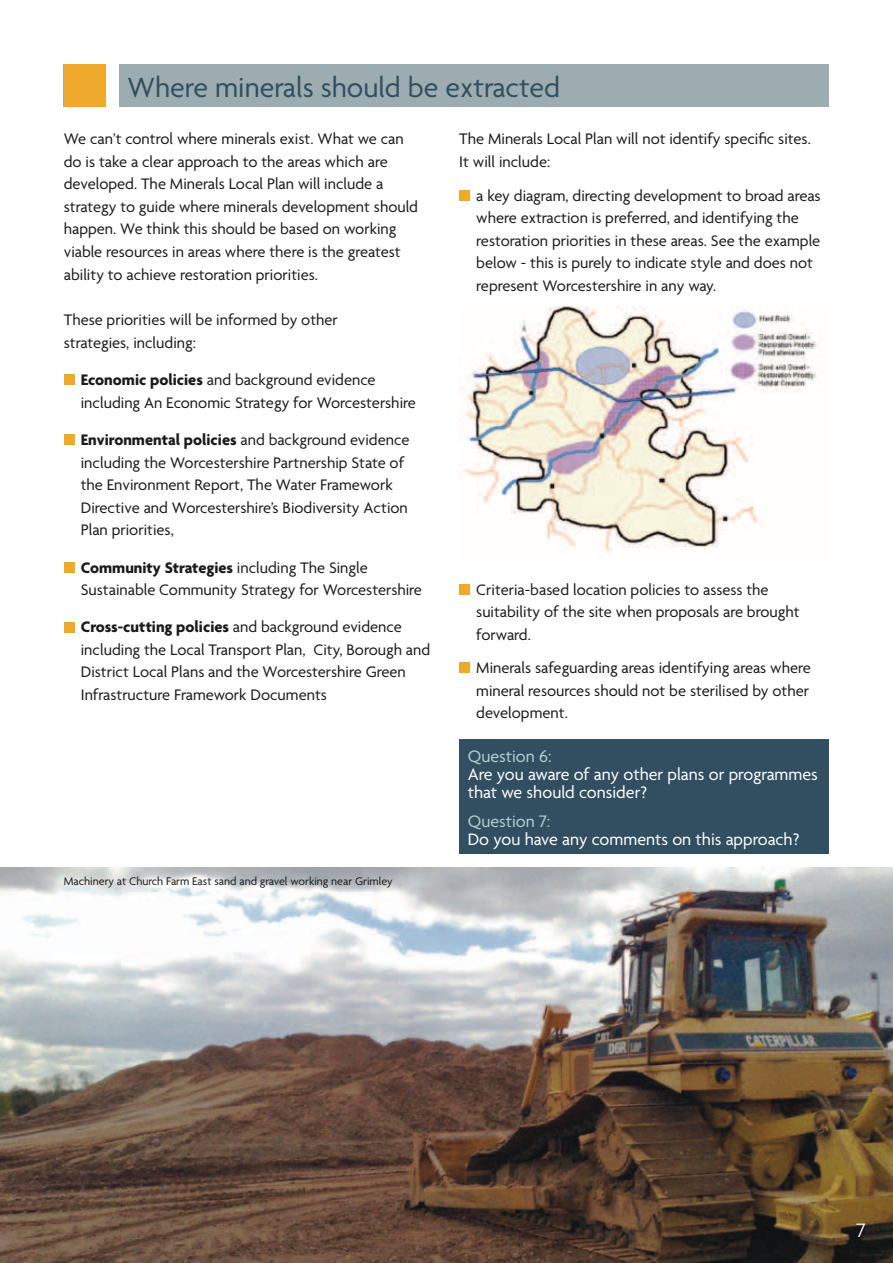
<style>
.page{position:relative;width:893px;height:1263px;background:#fff}
.page>*{position:absolute;margin:0;border:0;box-sizing:border-box;transform-origin:0 0}
.t1{font:30px "Agenda";color:#314f60}
.t2{font:300 21px "Agenda";color:#fff}
.t3{font:18px/18px "Agenda";color:#fff}
.t4{font:18px "Agenda";color:#b6cdd4}
.t5{font:16.5px/22.5px "Agenda";color:#1a1a1a}
.t6{font:12px "Agenda";color:#1a1a1a}
.s1{font-weight:700}
</style>
<div class="page">
<img style="left:0;top:867px;width:893px;height:396px">
<div style="left:64px;top:375px;width:10px;height:10px;background:#efa92d"></div>
<div style="left:64px;top:434px;width:10px;height:11px;background:#efa92d"></div>
<div style="left:64px;top:562px;width:10px;height:10px;background:#efa92d"></div>
<div style="left:64px;top:622px;width:10px;height:10px;background:#efa92d"></div>
<div style="left:459px;top:190px;width:11px;height:11px;background:#efa92d"></div>
<img style="left:459px;top:307px;width:359px;height:245px">
<div style="left:459px;top:584px;width:11px;height:10px;background:#efa92d"></div>
<div style="left:459px;top:663px;width:11px;height:10px;background:#efa92d"></div>
<div style="left:459px;top:739px;width:370px;height:114px;background:#314f60"></div>
<div style="left:64px;top:64px;width:765px;height:42px;background:#9cacb0"></div>
<div style="left:64px;top:64px;width:42px;height:42px;background:#efa92d"></div>
<div style="left:106px;top:60px;width:13px;height:51px;background:#fff"></div>
<h1 class="t1" style="left:128px;top:69px;width:434px">Where minerals should be extracted</h1>
<p class="t5" style="left:64px;top:128px;width:356px">We can’t control where minerals exist. What we can do is take a clear approach to the areas which are developed. The Minerals Local Plan will include a strategy to guide where minerals development should happen. We think this should be based on working viable resources in areas where there is the greatest ability to achieve restoration priorities.</p>
<p class="t5" style="left:64px;top:308px;width:276px">These priorities will be informed by other strategies, including:</p>
<p class="t5" style="left:81px;top:368px;width:337px"><span class="s1">Economic policies</span> and background evidence including An Economic Strategy for Worcestershire</p>
<p class="t5" style="left:81px;top:428px;width:330px"><span class="s1">Environmental policies</span> and background evidence including the Worcestershire Partnership State of the Environment Report, The Water Framework Directive and Worcestershire’s Biodiversity Action Plan priorities,</p>
<p class="t5" style="left:81px;top:556px;width:343px"><span class="s1">Community Strategies</span> including The Single<br>Sustainable Community Strategy for Worcestershire</p>
<p class="t5" style="left:81px;top:615px;width:351px"><span class="s1">Cross-cutting policies</span> and background evidence including the Local Transport Plan, City, Borough and District Local Plans and the Worcestershire Green Infrastructure Framework Documents</p>
<p class="t6" style="left:64px;top:874px;width:330px">Machinery at Church Farm East sand and gravel working near Grimley</p>
<p class="t5" style="left:459px;top:128px;width:353px">The Minerals Local Plan will not identify specific sites.<br>It will include:</p>
<p class="t5" style="left:476px;top:184px;width:346px">a key diagram, directing development to broad areas where extraction is preferred, and identifying the restoration priorities in these areas. See the example below - this is purely to indicate style and does not represent Worcestershire in any way.</p>
<p class="t5" style="left:476px;top:578px;width:325px">Criteria-based location policies to assess the suitability of the site when proposals are brought forward.</p>
<p class="t5" style="left:476px;top:656px;width:336px;text-align:justify">Minerals safeguarding areas identifying areas where mineral resources should not be sterilised by other development.</p>
<p class="t4" style="left:468px;top:745px;width:85px">Question 6:</p>
<p class="t3" style="left:468px;top:764px;width:352px">Are you aware of any other plans or programmes that we should consider?</p>
<p class="t4" style="left:468px;top:810px;width:84px">Question 7:</p>
<p class="t3" style="left:468px;top:830px;width:333px">Do you have any comments on this approach?</p>
<p class="t2" style="left:856px;top:1217px;width:11px">7</p>
</div>
